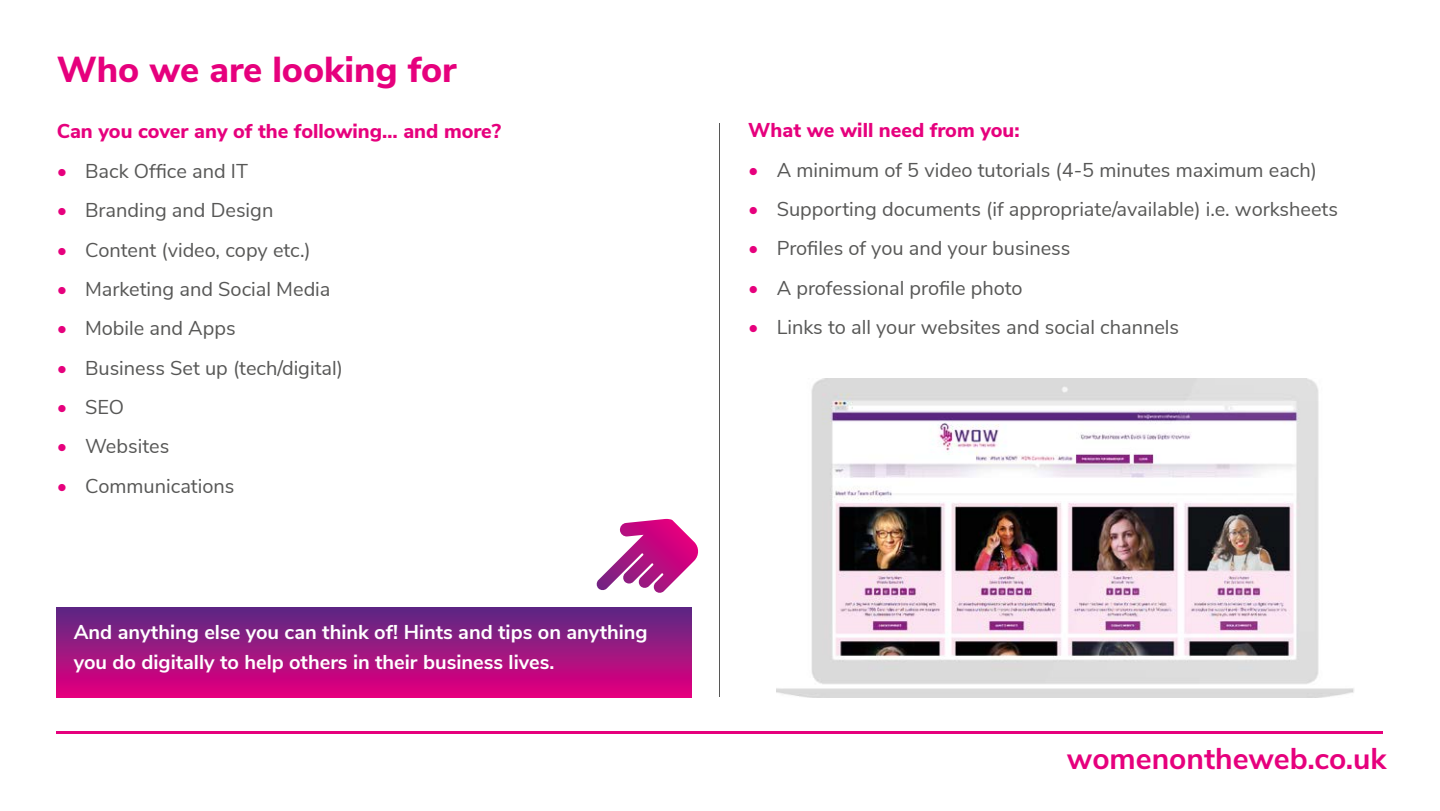
<style>
.page{position:relative;width:1440px;height:811px;background:#fff}
.page>*{position:absolute;margin:0;border:0;box-sizing:border-box;transform-origin:0 0}
.t1{font:800 36px "Nunito Sans";color:#e6007d}
.t2{font:700 30px "Nunito Sans";color:#e6007d}
.t3{font:20px "Nunito Sans";color:#575756}
.t4{font:700 20px/30px "Nunito Sans";color:#fff}
.t5{font:800 20px "Nunito Sans";color:#e6007d}
.s1{color:#e6007d}
</style>
<div class="page">
<hr style="left:57px;top:731px;width:1326px;height:2px;background:#e6007d">
<div style="left:57px;top:608px;width:635px;height:89px;background:linear-gradient(to bottom,#5a2b83,#e7007e)"></div>
<svg style="left:596px;top:519px;width:103px;height:74px"></svg>
<hr style="left:720px;top:123px;width:1px;height:574px;background:#575756">
<img style="left:777px;top:379px;width:577px;height:319px">
<h1 class="t1" style="left:57px;top:43px;width:401px">Who we are looking for</h1>
<p class="t5" style="left:57px;top:117px;width:446px">Can you cover any of the following… and more?</p>
<p class="t3" style="left:57px;top:156px;width:193px"><span class="s1">•</span> Back Office and IT</p>
<p class="t3" style="left:57px;top:196px;width:218px"><span class="s1">•</span> Branding and Design</p>
<p class="t3" style="left:57px;top:235px;width:256px"><span class="s1">•</span> Content (video, copy etc.)</p>
<p class="t3" style="left:57px;top:274px;width:275px"><span class="s1">•</span> Marketing and Social Media</p>
<p class="t3" style="left:57px;top:314px;width:181px"><span class="s1">•</span> Mobile and Apps</p>
<p class="t3" style="left:57px;top:353px;width:288px"><span class="s1">•</span> Business Set up (tech/digital)</p>
<p class="t3" style="left:57px;top:392px;width:69px"><span class="s1">•</span> SEO</p>
<p class="t3" style="left:57px;top:432px;width:114px"><span class="s1">•</span> Websites</p>
<p class="t3" style="left:57px;top:471px;width:179px"><span class="s1">•</span> Communications</p>
<p class="t4" style="left:74px;top:616px;width:575px">And anything else you can think of! Hints and tips on anything you do digitally to help others in their business lives.</p>
<p class="t5" style="left:748px;top:116px;width:273px">What we will need from you:</p>
<p class="t3" style="left:748px;top:155px;width:570px"><span class="s1">•</span> A minimum of 5 video tutorials (4-5 minutes maximum each)</p>
<p class="t3" style="left:748px;top:194px;width:591px"><span class="s1">•</span> Supporting documents (if appropriate/available) i.e. worksheets</p>
<p class="t3" style="left:748px;top:234px;width:324px"><span class="s1">•</span> Profiles of you and your business</p>
<p class="t3" style="left:748px;top:273px;width:276px"><span class="s1">•</span> A professional profile photo</p>
<p class="t3" style="left:748px;top:312px;width:432px"><span class="s1">•</span> Links to all your websites and social channels</p>
<h2 class="t2" style="left:1067px;top:736px;width:321px">womenontheweb.co.uk</h2>
</div>
